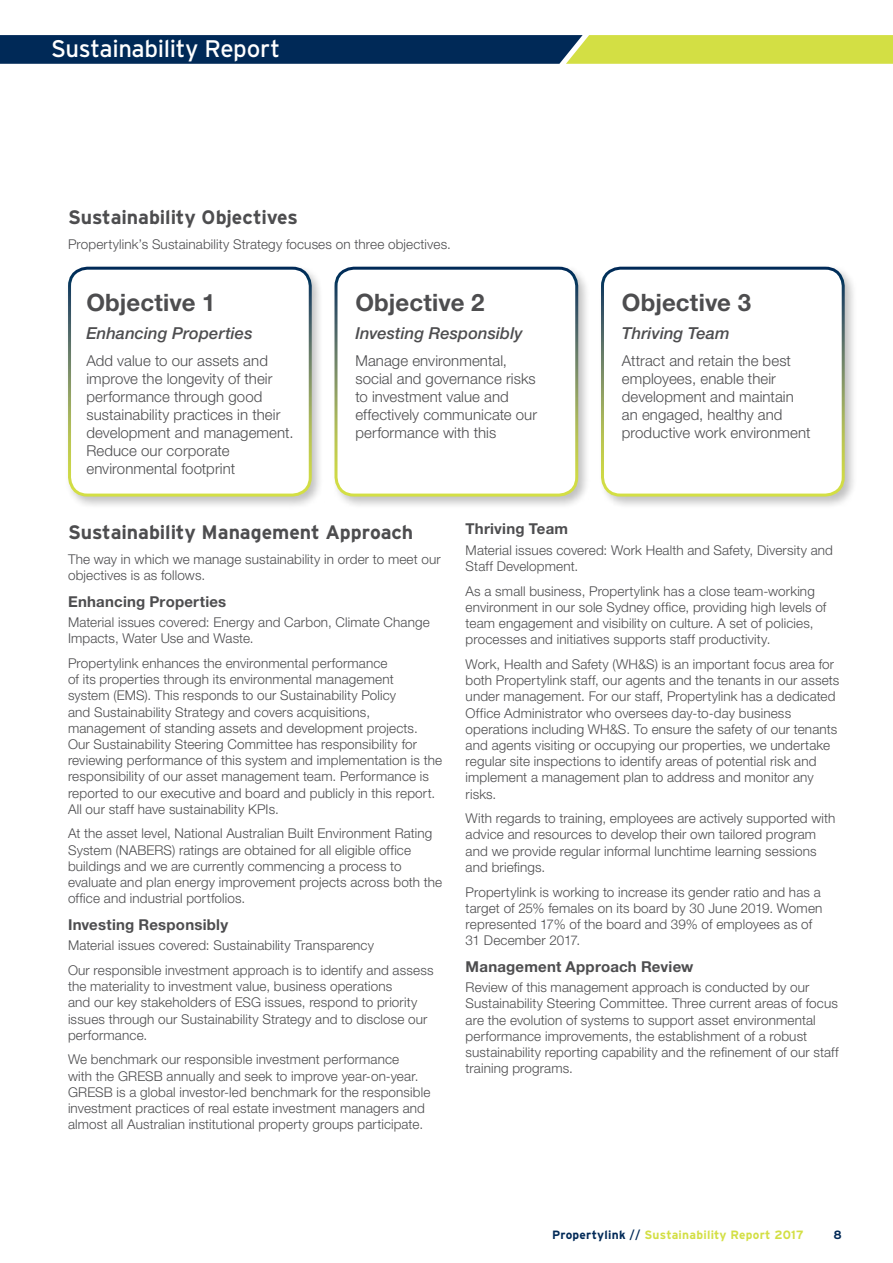
<style>
.page{position:relative;width:893px;height:1263px;background:#fff}
.page>*{position:absolute;margin:0;border:0;box-sizing:border-box;transform-origin:0 0}
.t1{font:700 24px "Helvetica Neue LT Std";letter-spacing:.005em;color:#4d4d4f}
.t2{font:24px "Interstate";letter-spacing:-.015em;color:#fff}
.t3{font:700 19.5px "Interstate";letter-spacing:-.005em;color:#4d4d4f}
.t4{font:italic 500 16.5px "Helvetica Neue LT Std";letter-spacing:.005em;color:#4d4d4f}
.t5{font:300 15px/18px "Helvetica Neue LT Std";letter-spacing:.005em;color:#4d4d4f}
.t6{font:700 15px "Helvetica Neue LT Std";letter-spacing:.015em;color:#4d4d4f}
.t7{font:300 13.5px/16.2px "Helvetica Neue LT Std";letter-spacing:.01em;color:#4d4d4f}
.t8{font:700 12px "Interstate";letter-spacing:.02em;color:#d3df44}
.t9{font:700 12px "Interstate";color:#002957}
.s1{color:#002957}
.s2{font-weight:400;color:#002957}
</style>
<div class="page">
<svg style="left:0;top:35px;width:893px;height:29px;background:#4e6c53"></svg>
<div style="left:65px;top:263px;width:792px;height:246px;background:#000;opacity:.25"></div>
<div style="left:70px;top:268px;width:240px;height:227px;background:#fff;border-radius:18px"></div>
<div style="left:68px;top:267px;width:244px;height:230px;border:3px solid #fff;border-radius:18px"></div>
<div style="left:336px;top:268px;width:241px;height:227px;background:#fff;border-radius:18px"></div>
<div style="left:334px;top:267px;width:244px;height:230px;border:3px solid #fff;border-radius:18px"></div>
<div style="left:602px;top:268px;width:241px;height:227px;background:#fff;border-radius:18px"></div>
<div style="left:601px;top:267px;width:244px;height:230px;border:3px solid #fff;border-radius:18px"></div>
<h1 class="t2" style="left:51px;top:36px;width:230px">Sustainability Report</h1>
<h2 class="t3" style="left:68px;top:206px;width:231px">Sustainability Objectives</h2>
<p class="t7" style="left:68px;top:235px;width:384px">Propertylink’s Sustainability Strategy focuses on three objectives.</p>
<h1 class="t1" style="left:86px;top:287px;width:131px">Objective 1</h1>
<p class="t4" style="left:86px;top:323px;width:168px">Enhancing Properties</p>
<p class="t5" style="left:86px;top:351px;width:209px">Add value to our assets and improve the longevity of their performance through good sustainability practices in their development and management.<br>Reduce our corporate environmental footprint</p>
<h1 class="t1" style="left:355px;top:287px;width:131px">Objective 2</h1>
<p class="t4" style="left:355px;top:323px;width:169px">Investing Responsibly</p>
<p class="t5" style="left:355px;top:351px;width:183px">Manage environmental, social and governance risks to investment value and effectively communicate our performance with this</p>
<h1 class="t1" style="left:622px;top:287px;width:131px">Objective 3</h1>
<p class="t4" style="left:622px;top:323px;width:109px">Thriving Team</p>
<p class="t5" style="left:622px;top:351px;width:190px">Attract and retain the best employees, enable their development and maintain an engaged, healthy and productive work environment</p>
<h2 class="t3" style="left:68px;top:521px;width:347px">Sustainability Management Approach</h2>
<p class="t7" style="left:68px;top:551px;width:374px">The way in which we manage sustainability in order to meet our objectives is as follows.</p>
<p class="t6" style="left:68px;top:592px;width:160px">Enhancing Properties</p>
<p class="t7" style="left:68px;top:614px;width:363px">Material issues covered: Energy and Carbon, Climate Change<br>Impacts, Water Use and Waste.</p>
<p class="t7" style="left:68px;top:655px;width:376px">Propertylink enhances the environmental performance<br>of its properties through its environmental management<br>system (EMS). This responds to our Sustainability Policy<br>and Sustainability Strategy and covers acquisitions, management of standing assets and development projects.<br>Our Sustainability Steering Committee has responsibility for reviewing performance of this system and implementation is the responsibility of our asset management team. Performance is reported to our executive and board and publicly in this report.<br>All our staff have sustainability KPIs.</p>
<p class="t7" style="left:68px;top:825px;width:376px">At the asset level, National Australian Built Environment Rating System (NABERS) ratings are obtained for all eligible office buildings and we are currently commencing a process to evaluate and plan energy improvement projects across both the office and industrial portfolios.</p>
<p class="t6" style="left:68px;top:915px;width:162px">Investing Responsibly</p>
<p class="t7" style="left:68px;top:933px;width:367px;line-height:24.8px">Material issues covered: Sustainability Transparency<br>Our responsible investment approach is to identify and assess</p>
<p class="t7" style="left:68px;top:978px;width:361px">the materiality to investment value, business operations<br>and our key stakeholders of ESG issues, respond to priority issues through our Sustainability Strategy and to disclose our performance.</p>
<p class="t7" style="left:68px;top:1051px;width:364px">We benchmark our responsible investment performance<br>with the GRESB annually and seek to improve year-on-year.<br>GRESB is a global investor-led benchmark for the responsible investment practices of real estate investment managers and almost all Australian institutional property groups participate.</p>
<p class="t6" style="left:466px;top:520px;width:104px">Thriving Team</p>
<p class="t7" style="left:466px;top:541px;width:369px">Material issues covered: Work Health and Safety, Diversity and<br>Staff Development.</p>
<p class="t7" style="left:466px;top:582px;width:362px">As a small business, Propertylink has a close team-working environment in our sole Sydney office, providing high levels of team engagement and visibility on culture. A set of policies, processes and initiatives supports staff productivity.</p>
<p class="t7" style="left:466px;top:656px;width:375px">Work, Health and Safety (WH&amp;S) is an important focus area for both Propertylink staff, our agents and the tenants in our assets under management. For our staff, Propertylink has a dedicated Office Administrator who oversees day-to-day business operations including WH&amp;S. To ensure the safety of our tenants and agents visiting or occupying our properties, we undertake regular site inspections to identify areas of potential risk and implement a management plan to address and monitor any risks.</p>
<p class="t7" style="left:466px;top:810px;width:371px">With regards to training, employees are actively supported with advice and resources to develop their own tailored program and we provide regular informal lunchtime learning sessions and briefings.</p>
<p class="t7" style="left:466px;top:883px;width:358px">Propertylink is working to increase its gender ratio and has a target of 25% females on its board by 30 June 2019. Women represented 17% of the board and 39% of employees as of 31 December 2017.</p>
<p class="t6" style="left:466px;top:957px;width:229px">Management Approach Review</p>
<p class="t7" style="left:466px;top:979px;width:375px">Review of this management approach is conducted by our Sustainability Steering Committee. Three current areas of focus are the evolution of systems to support asset environmental performance improvements, the establishment of a robust sustainability reporting capability and the refinement of our staff training programs.</p>
<p class="t8" style="left:552px;top:1227px;width:253px"><span class="s1">Propertylink</span> <span class="s2">//</span> Sustainability Report 2017</p>
<p class="t9" style="left:833px;top:1227px;width:10px">8</p>
</div>
